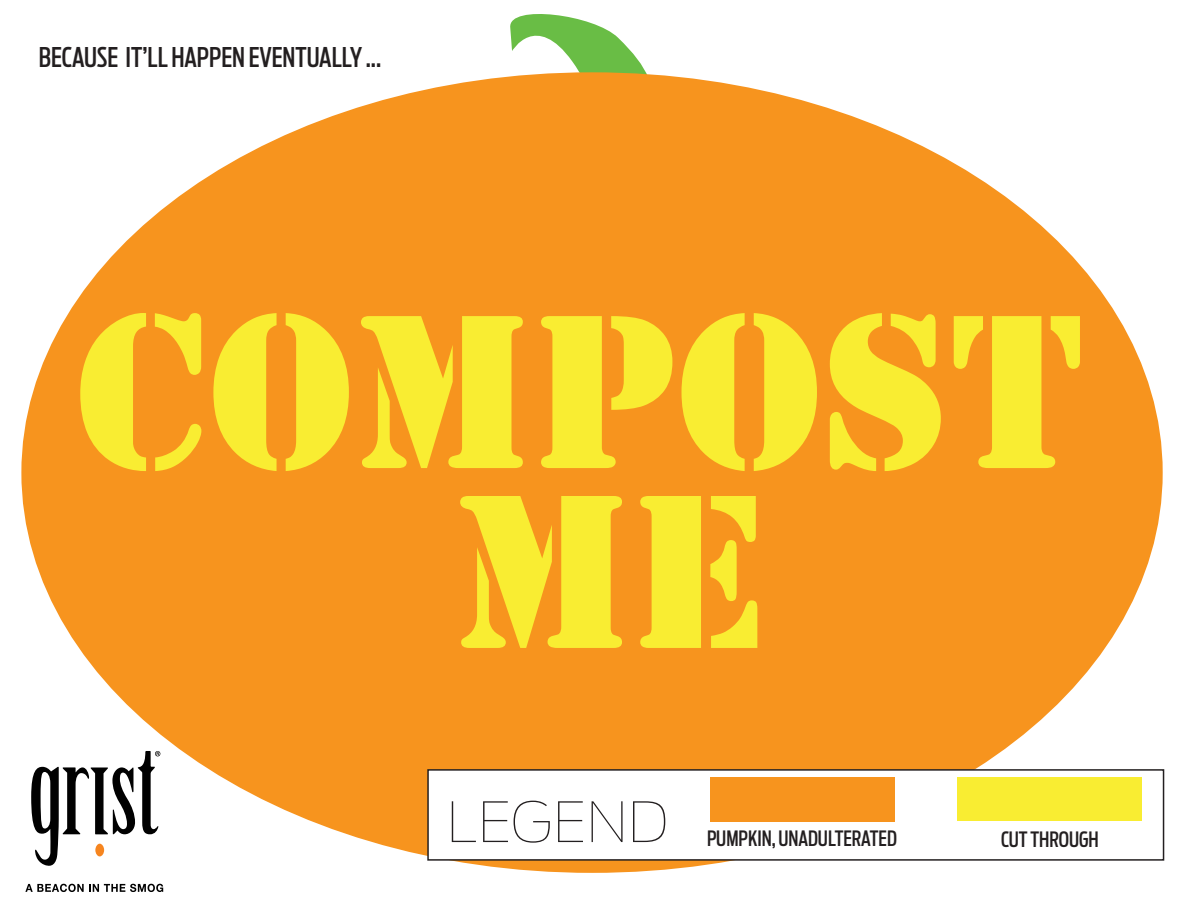
<style>
.page{position:relative;width:1188px;height:918px;background:#fff}
.page>*{position:absolute;margin:0;border:0;box-sizing:border-box;transform-origin:0 0}
.t1{font:228px/179.9px "Stencil";color:#f9ed32;text-align:center}
.t2{font:100 55.05px "Antenna";color:#231f20}
.t3{font:500 27px "Antenna Extra Cond";color:#231f20}
.t4{font:500 21px "Antenna Extra Cond";color:#231f20}
</style>
<div class="page">
<svg style="left:510px;top:14px;width:147px;height:62px"></svg>
<div style="left:21px;top:72px;width:1142px;height:801px;background:#f7941e;border-radius:50%"></div>
<svg style="left:31px;top:751px;width:129px;height:115px"></svg>
<svg style="left:25px;top:884px;width:138px;height:8px"></svg>
<div style="left:427px;top:769px;width:737px;height:92px;background:#fff;border:2px solid #231f20"></div>
<div style="left:710px;top:778px;width:185px;height:44px;background:#f7941e"></div>
<div style="left:957px;top:777px;width:185px;height:44px;background:#f9ed32"></div>
<p class="t3" style="left:39px;top:41px;width:344px">BECAUSE IT’LL HAPPEN EVENTUALLY ...</p>
<h1 class="t1" style="left:76px;top:306px;width:1010px">COMPOST<br>ME</h1>
<h2 class="t2" style="left:447px;top:789px;width:223px">LEGEND</h2>
<p class="t4" style="left:707px;top:826px;width:191px">PUMPKIN, UNADULTERATED</p>
<p class="t4" style="left:1001px;top:827px;width:99px">CUT THROUGH</p>
</div>
